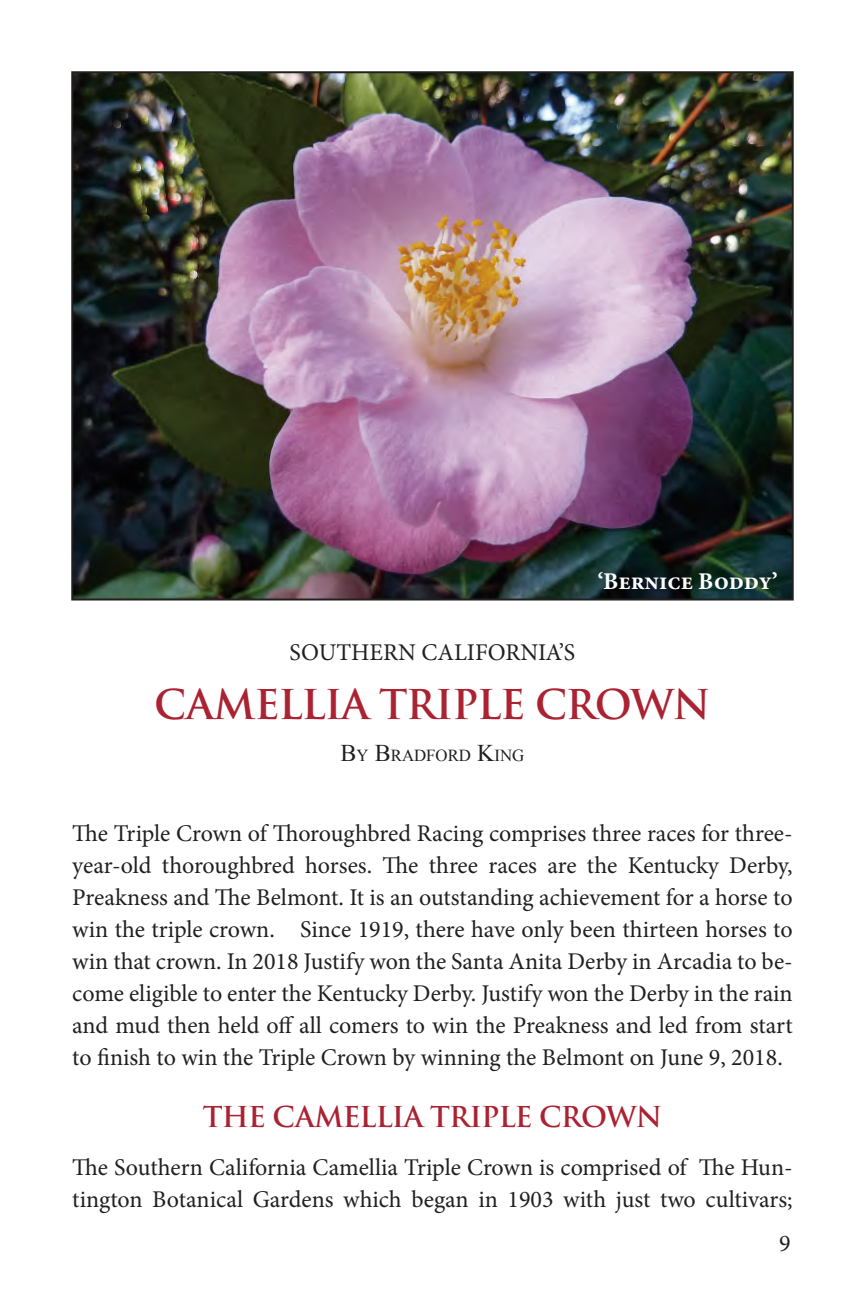
<style>
.page{position:relative;width:865px;height:1297px;background:#fff}
.page>*{position:absolute;margin:0;border:0;box-sizing:border-box;transform-origin:0 0}
.t1{font:700 40px "Trajan";letter-spacing:-.03em;color:#ab2232}
.t2{font:700 28px "Trajan";letter-spacing:-.03em;color:#ab2232}
.t3{font:24px/32px "Minion Pro";color:#221f1f;text-align:justify}
.t4{font:700 24px "Minion Pro";color:#fff}
.t5{font:16.8px "Times New Roman";color:#221f1f}
.s1{font-size:24px}
</style>
<div class="page">
<img style="left:74px;top:74px;width:716px;height:523px">
<p class="t4" style="left:597px;top:564px;width:181px">‘Bernice Boddy’</p>
<p class="t3" style="left:289px;top:636px;width:287px">SOUTHERN CALIFORNIA’S</p>
<h1 class="t1" style="left:154px;top:680px;width:558px">CAMELLIA TRIPLE CROWN</h1>
<p class="t5" style="left:340px;top:744px;width:185px"><span class="s1">B</span>Y <span class="s1">B</span>RADFORD <span class="s1">K</span>ING</p>
<p class="t3" style="left:72px;top:817px;width:722px">The Triple Crown of Thoroughbred Racing comprises three races for three&shy;year-old thoroughbred horses. The three races are the Kentucky Derby, Preakness and The Belmont. It is an outstanding achievement for a horse to win the triple crown. Since 1919, there have only been thirteen horses to win that crown. In 2018 Justify won the Santa Anita Derby in Arcadia to be&shy;come eligible to enter the Kentucky Derby. Justify won the Derby in the rain and mud then held off all comers to win the Preakness and led from start to finish to win the Triple Crown by winning the Belmont on June 9, 2018.</p>
<p class="t2" style="left:203px;top:1099px;width:461px">THE CAMELLIA TRIPLE CROWN</p>
<p class="t3" style="left:72px;top:1151px;width:722px">The Southern California Camellia Triple Crown is comprised of The Hun&shy;tington Botanical Gardens which began in 1903 with just two cultivars;</p>
<p class="t3" style="left:779px;top:1227px;width:13px">9</p>
</div>
